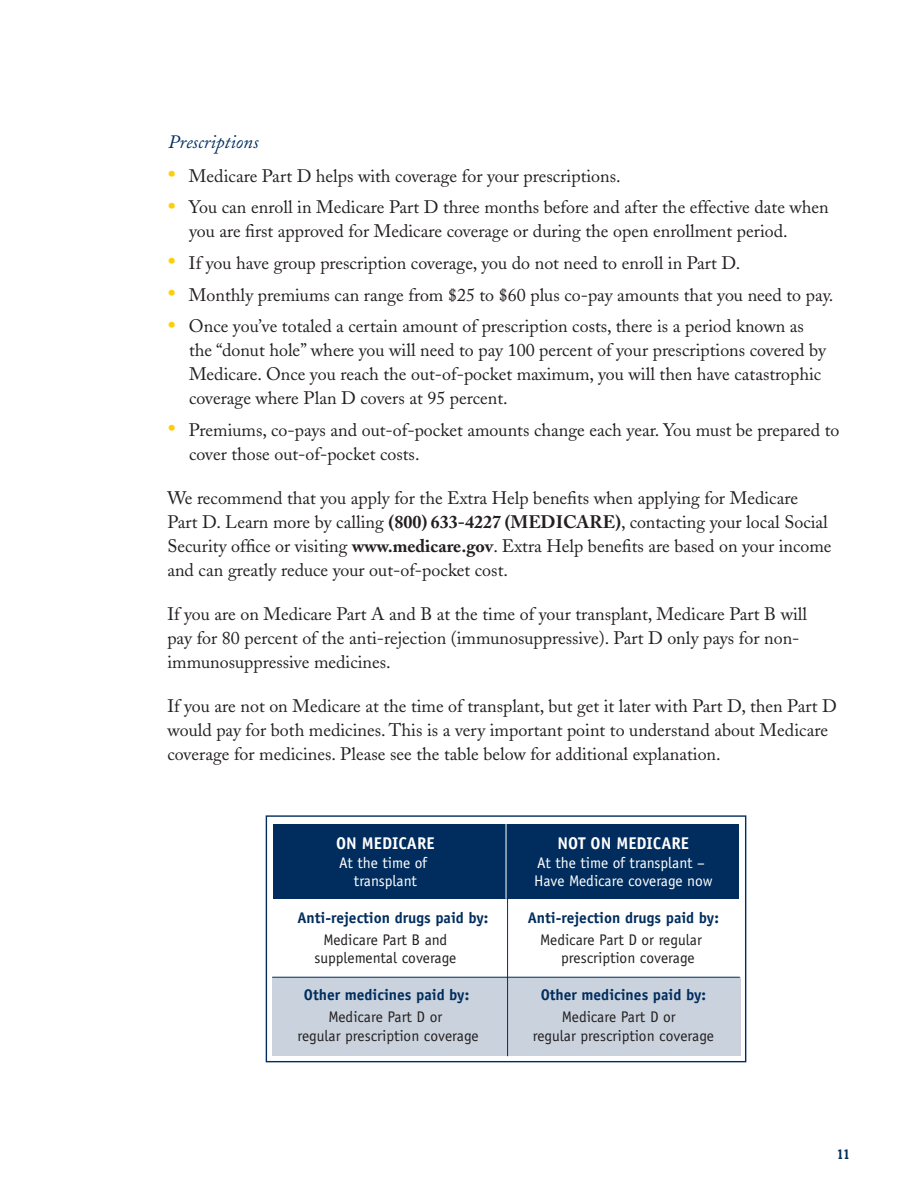
<style>
.page{position:relative;width:918px;height:1188px;background:#fff}
.page>*{position:absolute;margin:0;border:0;box-sizing:border-box;transform-origin:0 0}
.sub_sub{font:italic 18.75px "Adobe Caslon";color:#002d5e}
.body_copy{font:18px/24px "Adobe Caslon";color:#231f20}
.bulleted_copy{font:18px/24px "Adobe Caslon";color:#231f20}
.BULLETED_COPY_last_l{font:18px/24px "Adobe Caslon";color:#231f20}
.t1{font:700 16.95px "Officina Sans";color:#fff}
.t2{font:15.45px "Officina Sans";color:#231f20}
.t3{font:700 15.45px "Officina Sans";color:#002d5e}
.t4{font:15.45px "Officina Sans";color:#fff}
.t5{font:15.45px "Officina Sans";letter-spacing:-.02em;color:#fff}
.t6{font:500 13.5px "Boton";color:#002d5e}
.s1{font-size:25.5px;color:#fece08}
.s2{font-weight:700}
</style>
<div class="page">
<div style="left:273px;top:824px;width:466px;height:74px;background:#002d5e"></div>
<hr style="left:507px;top:825px;width:1px;height:231px;background:#002d5e">
<hr style="left:506px;top:822px;width:1px;height:77px;background:#fff">
<div style="left:272px;top:977px;width:469px;height:79px;background:#cad3dd"></div>
<div style="left:266px;top:815px;width:480px;height:247px;border:1px solid #002d5e"></div>
<p class="sub_sub" style="left:168px;top:132px;width:92px">Prescriptions</p>
<p class="bulleted_copy" style="left:167px;top:164px;width:452px"><span class="s1">•</span> Medicare Part D helps with coverage for your prescriptions.</p>
<p class="bulleted_copy" style="left:189px;top:196px;width:641px;text-indent:-22px"><span class="s1">•</span> You can enroll in Medicare Part D three months before and after the effective date when you are first approved for Medicare coverage or during the open enrollment period.</p>
<p class="bulleted_copy" style="left:167px;top:251px;width:572px"><span class="s1">•</span> If you have group prescription coverage, you do not need to enroll in Part D.</p>
<p class="bulleted_copy" style="left:167px;top:283px;width:665px"><span class="s1">•</span> Monthly premiums can range from $25 to $60 plus co-pay amounts that you need to pay.</p>
<p class="bulleted_copy" style="left:189px;top:314px;width:639px;text-indent:-22px"><span class="s1">•</span> Once you’ve totaled a certain amount of prescription costs, there is a period known as the “donut hole” where you will need to pay 100 percent of your prescriptions covered by Medicare. Once you reach the out-of-pocket maximum, you will then have catastrophic coverage where Plan D covers at 95 percent.</p>
<p class="BULLETED_COPY_last_l" style="left:189px;top:418px;width:652px;text-indent:-22px"><span class="s1">•</span> Premiums, co-pays and out-of-pocket amounts change each year. You must be prepared to cover those out-of-pocket costs.</p>
<p class="body_copy" style="left:167px;top:486px;width:666px">We recommend that you apply for the Extra Help benefits when applying for Medicare Part D. Learn more by calling <span class="s2">(800) 633-4227 (MEDICARE)</span>, contacting your local Social Security office or visiting <span class="s2">www.medicare.gov</span>. Extra Help benefits are based on your income and can greatly reduce your out-of-pocket cost.</p>
<p class="body_copy" style="left:167px;top:602px;width:641px">If you are on Medicare Part A and B at the time of your transplant, Medicare Part B will pay for 80 percent of the anti-rejection (immunosuppressive). Part D only pays for non&shy;immunosuppressive medicines.</p>
<p class="body_copy" style="left:167px;top:695px;width:671px">If you are not on Medicare at the time of transplant, but get it later with Part D, then Part D would pay for both medicines. This is a very important point to understand about Medicare coverage for medicines. Please see the table below for additional explanation.</p>
<p class="t1" style="left:336px;top:833px;width:100px">ON MEDICARE</p>
<p class="t1" style="left:558px;top:833px;width:133px">NOT ON MEDICARE</p>
<p class="t5" style="left:339px;top:853px;width:89px">At the time of</p>
<p class="t4" style="left:537px;top:853px;width:169px">At the time of transplant –</p>
<p class="t4" style="left:354px;top:872px;width:64px">transplant</p>
<p class="t4" style="left:534px;top:872px;width:180px">Have Medicare coverage now</p>
<p class="t3" style="left:297px;top:908px;width:193px">Anti-rejection drugs paid by:</p>
<p class="t3" style="left:528px;top:908px;width:193px">Anti-rejection drugs paid by:</p>
<p class="t2" style="left:323px;top:931px;width:125px">Medicare Part B and</p>
<p class="t2" style="left:540px;top:931px;width:163px">Medicare Part D or regular</p>
<p class="t2" style="left:314px;top:949px;width:143px">supplemental coverage</p>
<p class="t2" style="left:561px;top:949px;width:135px">prescription coverage</p>
<p class="t3" style="left:304px;top:986px;width:167px">Other medicines paid by:</p>
<p class="t3" style="left:541px;top:986px;width:167px">Other medicines paid by:</p>
<p class="t2" style="left:328px;top:1008px;width:115px">Medicare Part D or</p>
<p class="t2" style="left:562px;top:1008px;width:115px">Medicare Part D or</p>
<p class="t2" style="left:297px;top:1026px;width:183px">regular prescription coverage</p>
<p class="t2" style="left:533px;top:1026px;width:183px">regular prescription coverage</p>
<p class="t6" style="left:836px;top:1147px;width:16px">11</p>
</div>
